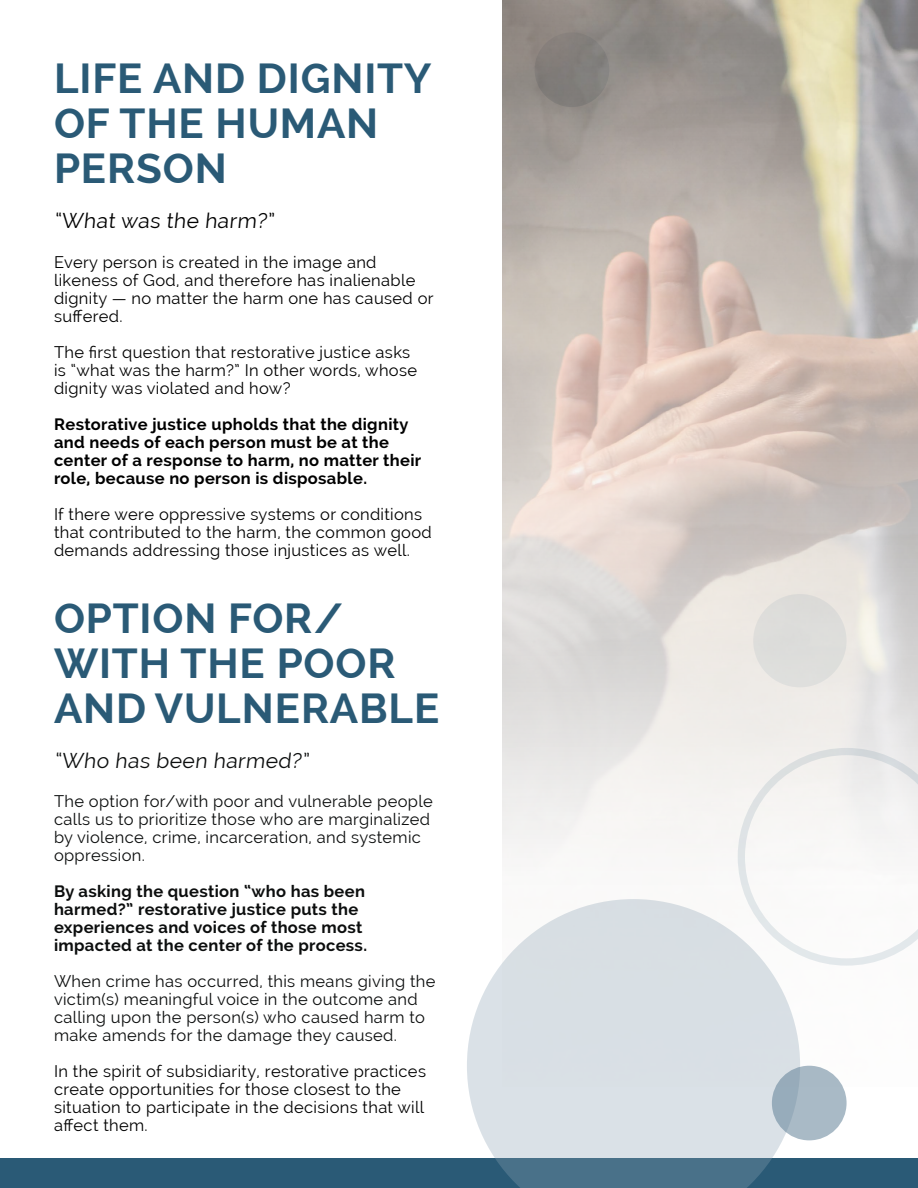
<style>
.page{position:relative;width:918px;height:1188px;background:#fff}
.page>*{position:absolute;margin:0;border:0;box-sizing:border-box;transform-origin:0 0}
.t1{font:700 42px/45px "Raleway";letter-spacing:.02em;color:#2a5a76}
.t2{font:21px "Raleway";color:#0c0e0e}
.t3{font:21px "Raleway";color:#000}
.t4{font:16.5px/18px "Raleway";letter-spacing:.02em;color:#000}
.t5{font:16.5px/18px "Raleway";letter-spacing:.02em;color:#0c0e0e}
.t6{font:700 16.5px/18px "Raleway";letter-spacing:.02em;color:#000}
.t7{font:700 16.5px/18px "Raleway";letter-spacing:.02em;color:#0c0e0e}
</style>
<div class="page">
<svg style="left:738px;top:748px;width:180px;height:218px"></svg>
<div style="left:0;top:1159px;width:918px;height:29px;background:#2a5a76"></div>
<svg style="left:467px;top:899px;width:333px;height:289px;fill:#d8dfe5"></svg>
<div style="left:772px;top:1066px;width:75px;height:74px;background:linear-gradient(to right,#98acbb,#b1c0cb);border-radius:50%"></div>
<div style="left:753px;top:594px;width:94px;height:93px;background:#dddddb;border-radius:50%"></div>
<h1 class="t1" style="left:54px;top:56px;width:379px">LIFE AND DIGNITY<br>OF THE HUMAN<br>PERSON</h1>
<p class="t3" style="left:54px;top:209px;width:224px">“What was the harm?”</p>
<p class="t4" style="left:54px;top:253px;width:381px">Every person is created in the image and likeness of God, and therefore has inalienable dignity — no matter the harm one has caused or suffered.</p>
<p class="t4" style="left:54px;top:343px;width:365px">The first question that restorative justice asks is “what was the harm?” In other words, whose dignity was violated and how?</p>
<p class="t6" style="left:54px;top:415px;width:369px">Restorative justice upholds that the dignity and needs of each person must be at the center of a response to harm, no matter their role, because no person is disposable.</p>
<p class="t4" style="left:54px;top:505px;width:379px">If there were oppressive systems or conditions that contributed to the harm, the common good demands addressing those injustices as well.</p>
<h1 class="t1" style="left:54px;top:596px;width:387px">OPTION FOR/<br>WITH THE POOR<br>AND VULNERABLE</h1>
<p class="t2" style="left:54px;top:748px;width:259px">“Who has been harmed?”</p>
<p class="t5" style="left:54px;top:792px;width:380px">The option for/with poor and vulnerable people calls us to prioritize those who are marginalized by violence, crime, incarceration, and systemic oppression.</p>
<p class="t7" style="left:54px;top:882px;width:315px">By asking the question “who has been harmed?” restorative justice puts the experiences and voices of those most impacted at the center of the process.</p>
<p class="t5" style="left:54px;top:972px;width:383px">When crime has occurred, this means giving the victim(s) meaningful voice in the outcome and calling upon the person(s) who caused harm to make amends for the damage they caused.</p>
<p class="t4" style="left:54px;top:1062px;width:374px">In the spirit of subsidiarity, restorative practices create opportunities for those closest to the situation to participate in the decisions that will affect them.</p>
</div>
